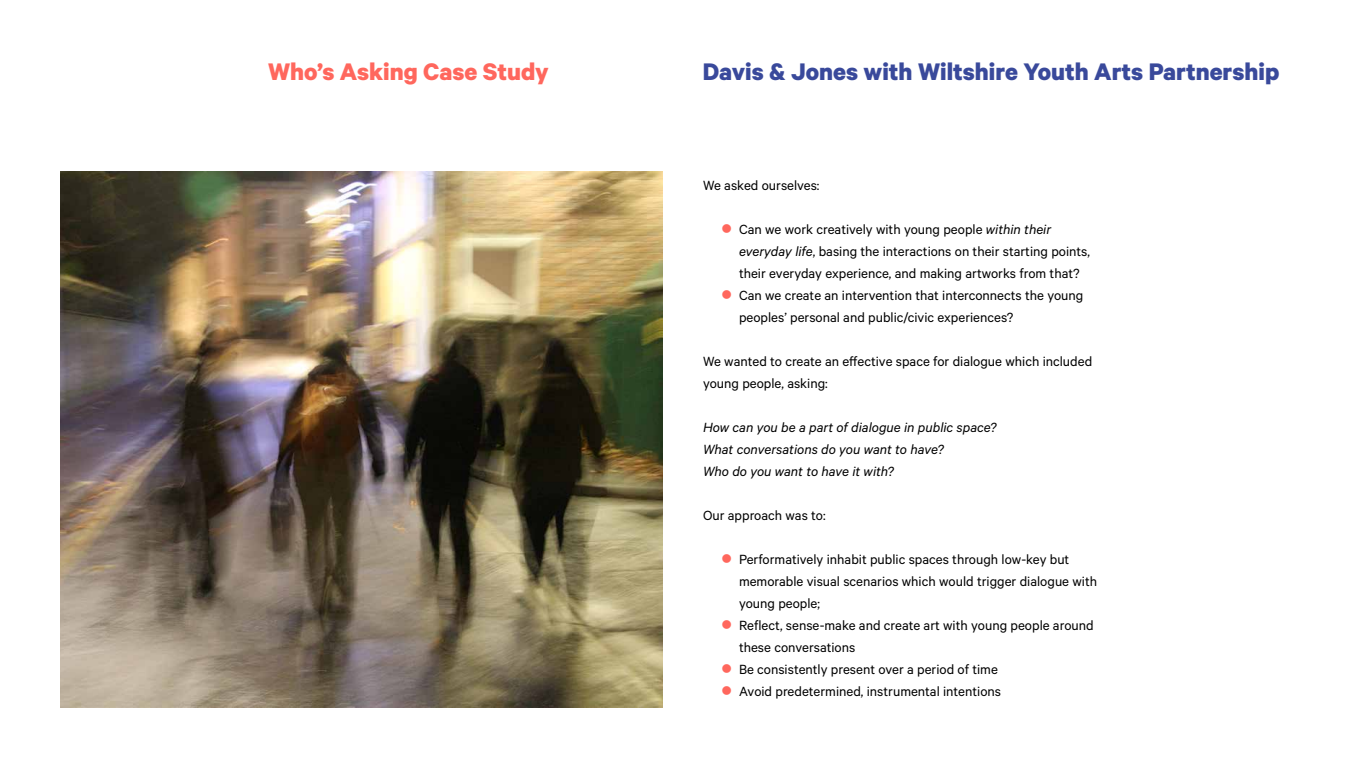
<style>
.page{position:relative;width:1366px;height:768px;background:#fff}
.page>*{position:absolute;margin:0;border:0;box-sizing:border-box;transform-origin:0 0}
.t1{font:700 27px "Calibre";color:#39499b}
.t2{font:700 27px "Calibre";color:#ff675d}
.t3{font:15px/22px "Calibre";color:#000}
.t4{font:italic 15px/22px "Calibre";color:#000}
.s1{color:#ff675d}
.s2{font-style:italic}
</style>
<div class="page">
<img style="left:60px;top:171px;width:603px;height:537px">
<h1 class="t2" style="left:268px;top:55px;width:282px">Who’s Asking Case Study</h1>
<h1 class="t1" style="left:703px;top:55px;width:578px">Davis &amp; Jones with Wiltshire Youth Arts Partnership</h1>
<p class="t3" style="left:703px;top:174px;width:118px">We asked ourselves:</p>
<p class="t3" style="left:739px;top:218px;width:353px;text-indent:-18px"><span class="s1">●</span> Can we work creatively with young people <span class="s2">within their everyday life</span>, basing the interactions on their starting points, their everyday experience, and making artworks from that?</p>
<p class="t3" style="left:739px;top:284px;width:346px;text-indent:-18px"><span class="s1">●</span> Can we create an intervention that interconnects the young peoples’ personal and public/civic experiences?</p>
<p class="t3" style="left:703px;top:350px;width:391px">We wanted to create an effective space for dialogue which included young people, asking:</p>
<p class="t4" style="left:703px;top:416px;width:295px">How can you be a part of dialogue in public space?<br>What conversations do you want to have?<br>Who do you want to have it with?</p>
<p class="t3" style="left:703px;top:504px;width:124px">Our approach was to:</p>
<p class="t3" style="left:739px;top:548px;width:360px;text-indent:-18px"><span class="s1">●</span> Performatively inhabit public spaces through low-key but memorable visual scenarios which would trigger dialogue with young people;</p>
<p class="t3" style="left:739px;top:614px;width:356px;text-indent:-18px"><span class="s1">●</span> Reflect, sense-make and create art with young people around these conversations</p>
<p class="t3" style="left:721px;top:658px;width:278px"><span class="s1">●</span> Be consistently present over a period of time</p>
<p class="t3" style="left:721px;top:680px;width:282px"><span class="s1">●</span> Avoid predetermined, instrumental intentions</p>
</div>
